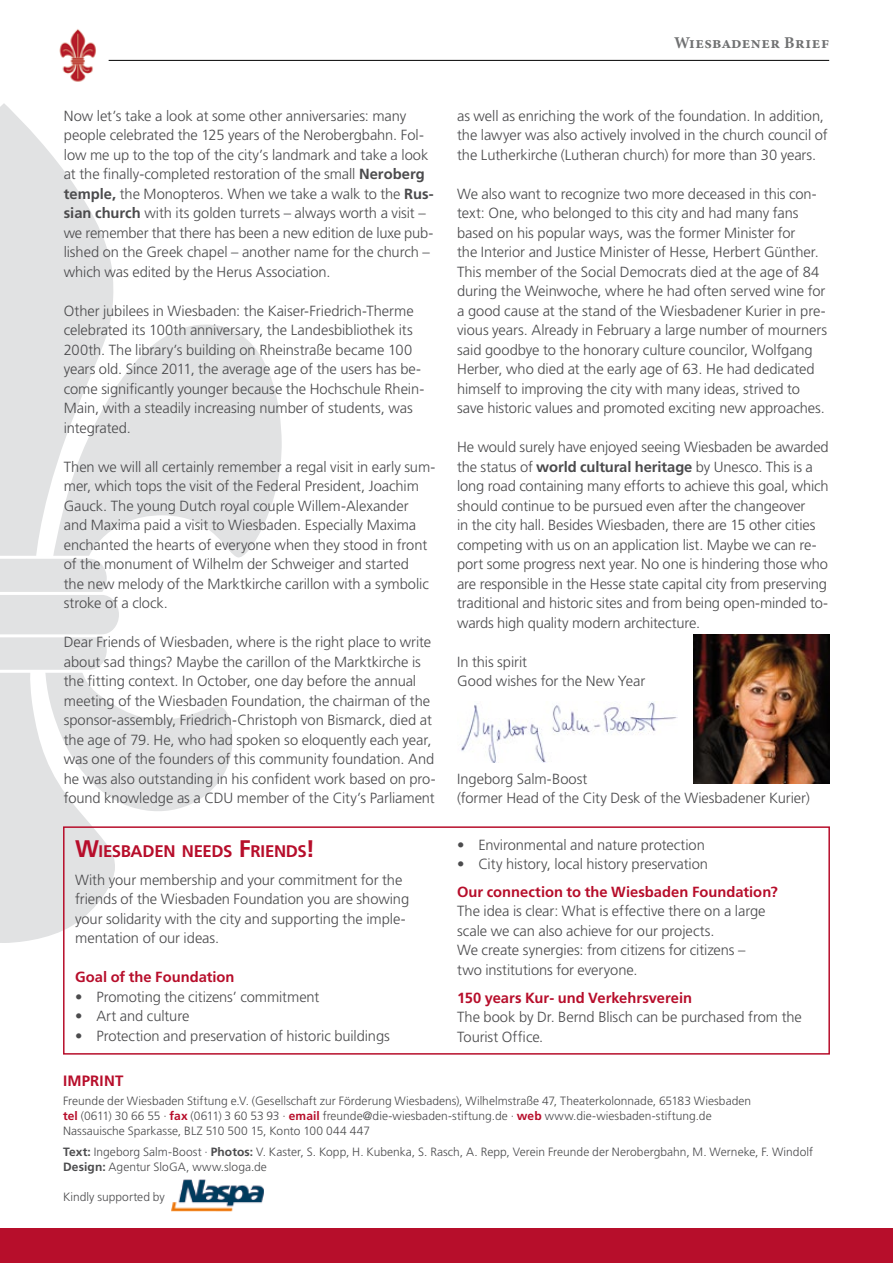
<style>
.page{position:relative;width:893px;height:1263px;background:#fff}
.page>*{position:absolute;margin:0;border:0;box-sizing:border-box;transform-origin:0 0}
.t1{font:700 16.8px "Frutiger LT Std";letter-spacing:-.02em;color:#b70e2b}
.t2{font:700 16.5px "Minion Pro";letter-spacing:.03em;color:#707172}
.t3{font:700 15px "Frutiger LT Std";color:#b70e2b}
.t4{font:300 14.7px/19.5px "Frutiger LT Std";letter-spacing:-.005em;color:#4b4b4d}
.t5{font:700 14.7px "Frutiger LT Std";color:#b70e2b}
.t6{font:300 12px/15px "Frutiger LT Std";letter-spacing:.005em;color:#4b4b4d}
.s1{font-weight:700}
.s2{font-size:24px}
.s3{font-weight:700;color:#b70e2b}
</style>
<div class="page">
<svg style="left:0;top:103px;width:282px;height:840px"></svg>
<svg style="left:0;top:554px;width:123px;height:120px"></svg>
<div style="left:0;top:1229px;width:893px;height:34px;background:#b70e2b"></div>
<img style="left:59px;top:29px;width:37px;height:53px">
<hr style="left:109px;top:60px;width:720px;height:1px;background:#000">
<img style="left:694px;top:635px;width:136px;height:148px">
<div style="left:63px;top:826px;width:767px;height:228px;border:2px solid #b70e2b"></div>
<img style="left:171px;top:1179px;width:93px;height:32px">
<img style="left:461px;top:701px;width:217px;height:62px">
<p class="t2" style="left:674px;top:31px;width:157px">Wiesbadener Brief</p>
<p class="t4" style="left:64px;top:106px;width:372px">Now let’s take a look at some other anniversaries: many people celebrated the 125 years of the Nerobergbahn. Fol&shy;low me up to the top of the city’s landmark and take a look at the finally-completed restoration of the small <span class="s1">Neroberg temple,</span> the Monopteros. When we take a walk to the <span class="s1">Rus&shy;sian church</span> with its golden turrets – always worth a visit – we remember that there has been a new edition de luxe pub&shy;lished on the Greek chapel – another name for the church – which was edited by the Herus Association.</p>
<p class="t4" style="left:64px;top:301px;width:362px">Other jubilees in Wiesbaden: the Kaiser-Friedrich-Therme celebrated its 100th anniversary, the Landesbibliothek its 200th. The library’s building on Rheinstraße became 100 years old. Since 2011, the average age of the users has be&shy;come significantly younger because the Hochschule Rhein-Main, with a steadily increasing number of students, was integrated.</p>
<p class="t4" style="left:64px;top:457px;width:373px">Then we will all certainly remember a regal visit in early sum&shy;mer, which tops the visit of the Federal President, Joachim Gauck. The young Dutch royal couple Willem-Alexander and Maxima paid a visit to Wiesbaden. Especially Maxima enchanted the hearts of everyone when they stood in front of the monument of Wilhelm der Schweiger and started<br>the new melody of the Marktkirche carillon with a symbolic stroke of a clock.</p>
<p class="t4" style="left:64px;top:632px;width:373px">Dear Friends of Wiesbaden, where is the right place to write about sad things? Maybe the carillon of the Marktkirche is the fitting context. In October, one day before the annual meeting of the Wiesbaden Foundation, the chairman of the sponsor-assembly, Friedrich-Christoph von Bismarck, died at the age of 79. He, who had spoken so eloquently each year, was one of the founders of this community foundation. And he was also outstanding in his confident work based on pro&shy;found knowledge as a CDU member of the City’s Parliament</p>
<p class="t1" style="left:75px;top:841px;width:242px"><span class="s2">W</span>IESBADEN NEEDS <span class="s2">F</span>RIENDS<span class="s2">!</span></p>
<p class="t4" style="left:75px;top:870px;width:336px">With your membership and your commitment for the friends of the Wiesbaden Foundation you are showing your solidarity with the city and supporting the imple&shy;mentation of our ideas.</p>
<p class="t5" style="left:75px;top:968px;width:161px">Goal of the Foundation</p>
<p class="t4" style="left:75px;top:987px;width:246px">• Promoting the citizens’ commitment</p>
<p class="t4" style="left:75px;top:1006px;width:116px">• Art and culture</p>
<p class="t4" style="left:75px;top:1026px;width:316px">• Protection and preservation of historic buildings</p>
<p class="t4" style="left:457px;top:106px;width:372px">as well as enriching the work of the foundation. In addition, the lawyer was also actively involved in the church council of the Lutherkirche (Lutheran church) for more than 30 years.</p>
<p class="t4" style="left:457px;top:184px;width:372px">We also want to recognize two more deceased in this con&shy;text: One, who belonged to this city and had many fans based on his popular ways, was the former Minister for<br>the Interior and Justice Minister of Hesse, Herbert Günther.<br>This member of the Social Democrats died at the age of 84 during the Weinwoche, where he had often served wine for a good cause at the stand of the Wiesbadener Kurier in pre&shy;vious years. Already in February a large number of mourners said goodbye to the honorary culture councilor, Wolfgang Herber, who died at the early age of 63. He had dedicated himself to improving the city with many ideas, strived to save historic values and promoted exciting new approaches.</p>
<p class="t4" style="left:457px;top:437px;width:373px">He would surely have enjoyed seeing Wiesbaden be awarded the status of <span class="s1">world cultural heritage</span> by Unesco. This is a long road containing many efforts to achieve this goal, which should continue to be pursued even after the changeover<br>in the city hall. Besides Wiesbaden, there are 15 other cities competing with us on an application list. Maybe we can re&shy;port some progress next year. No one is hindering those who are responsible in the Hesse state capital city from preserving traditional and historic sites and from being open-minded to&shy;wards high quality modern architecture.</p>
<p class="t4" style="left:457px;top:652px;width:190px">In this spirit<br>Good wishes for the New Year</p>
<p class="t4" style="left:457px;top:769px;width:354px">Ingeborg Salm-Boost<br>(former Head of the City Desk of the Wiesbadener Kurier)</p>
<p class="t4" style="left:457px;top:835px;width:249px">• Environmental and nature protection</p>
<p class="t4" style="left:457px;top:854px;width:252px">• City history, local history preservation</p>
<p class="t5" style="left:457px;top:883px;width:322px">Our connection to the Wiesbaden Foundation?</p>
<p class="t4" style="left:457px;top:902px;width:310px">The idea is clear: What is effective there on a large scale we can also achieve for our projects.<br>We create synergies: from citizens for citizens – two institutions for everyone.</p>
<p class="t5" style="left:457px;top:989px;width:236px">150 years Kur- und Verkehrsverein</p>
<p class="t4" style="left:457px;top:1007px;width:346px">The book by Dr. Bernd Blisch can be purchased from the<br>Tourist Office.</p>
<p class="t3" style="left:63px;top:1071px;width:15px">Imprint</p>
<p class="t6" style="left:63px;top:1093px;width:690px">Freunde der Wiesbaden Stiftung e.V. (Gesellschaft zur Förderung Wiesbadens), Wilhelmstraße 47, Theaterkolonnade, 65183 Wiesbaden <span class="s3">tel</span> (0611) 30 66 55 · <span class="s3">fax</span> (0611) 3 60 53 93 · <span class="s3">email</span> freunde@die-wiesbaden-stiftung.de · <span class="s3">web</span> www.die-wiesbaden-stiftung.de<br>Nassauische Sparkasse, BLZ 510 500 15, Konto 100 044 447</p>
<p class="t6" style="left:63px;top:1144px;width:752px"><span class="s1">Text:</span> Ingeborg Salm-Boost · <span class="s1">Photos:</span> V. Kaster, S. Kopp, H. Kubenka, S. Rasch, A. Repp, Verein Freunde der Nerobergbahn, M. Werneke, F. Windolf<br><span class="s1">Design:</span> Agentur SloGA, www.sloga.de</p>
<p class="t6" style="left:63px;top:1189px;width:103px">Kindly supported by</p>
</div>
